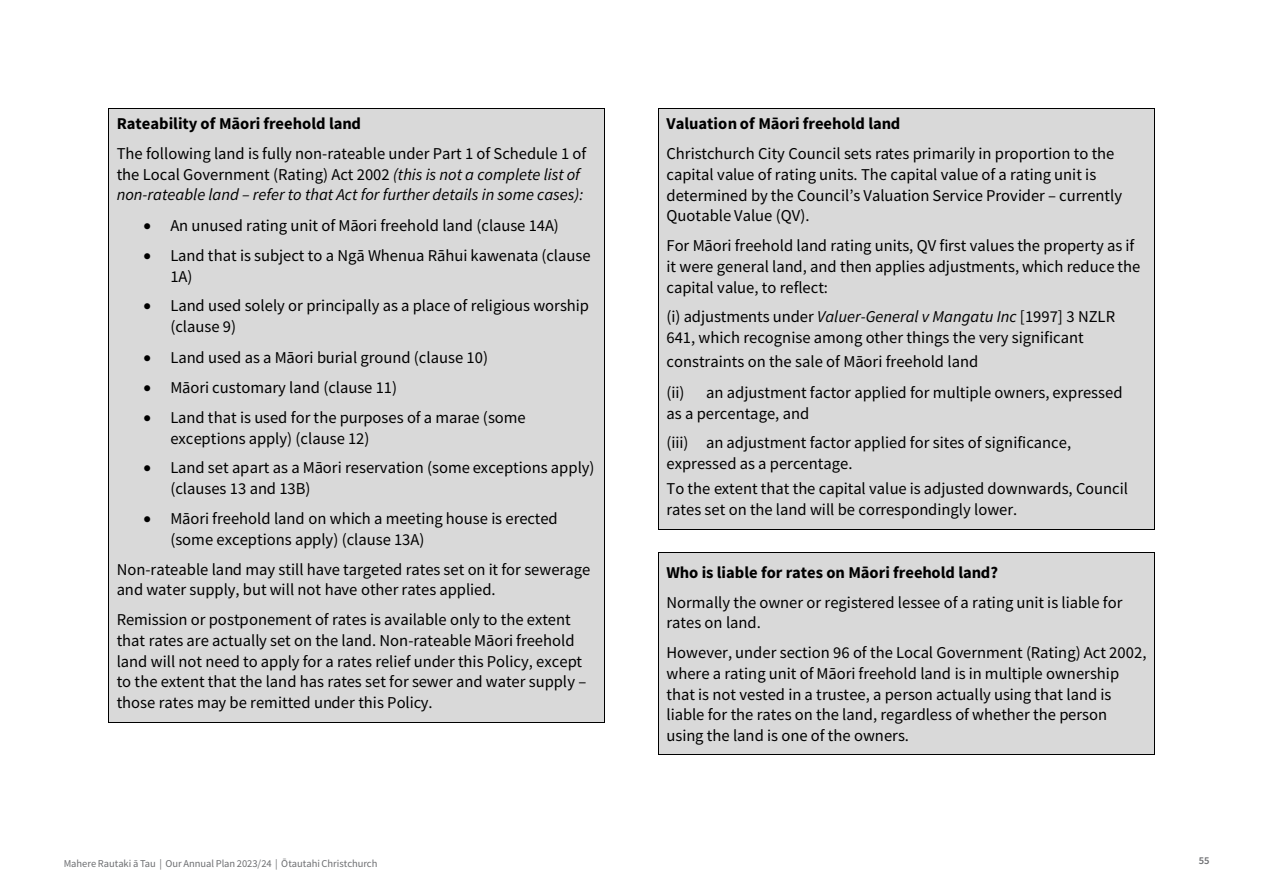
<style>
.page{position:relative;width:1263px;height:893px;background:#fff}
.page>*{position:absolute;margin:0;border:0;box-sizing:border-box;transform-origin:0 0}
.t1{font:16.5px/20.9px "Source Sans Pro";color:#000}
.t2{font:700 16.5px "Source Sans Pro";color:#000}
.t3{font:10.5px "Source Sans Pro";letter-spacing:-.005em;color:#6d6e71}
.t4{font:600 10.5px "Source Sans Pro";color:#6d6e71}
.s1{font-style:italic}
</style>
<div class="page">
<div style="left:109px;top:109px;width:495px;height:613px;background:#d9d9d9"></div>
<hr style="left:109px;top:108px;width:495px;height:1px;background:#000">
<hr style="left:108px;top:109px;width:1px;height:613px;background:#000">
<hr style="left:109px;top:722px;width:495px;height:1px;background:#000">
<hr style="left:604px;top:109px;width:1px;height:613px;background:#000">
<div style="left:659px;top:109px;width:495px;height:420px;background:#d9d9d9"></div>
<hr style="left:659px;top:108px;width:495px;height:1px;background:#000">
<hr style="left:658px;top:109px;width:1px;height:420px;background:#000">
<hr style="left:659px;top:529px;width:495px;height:1px;background:#000">
<hr style="left:1154px;top:109px;width:1px;height:420px;background:#000">
<div style="left:659px;top:553px;width:495px;height:202px;background:#d9d9d9"></div>
<hr style="left:659px;top:552px;width:495px;height:1px;background:#000">
<hr style="left:658px;top:553px;width:1px;height:202px;background:#000">
<hr style="left:659px;top:755px;width:495px;height:1px;background:#000">
<hr style="left:1154px;top:553px;width:1px;height:202px;background:#000">
<p class="t2" style="left:117px;top:113px;width:246px">Rateability of Māori freehold land</p>
<p class="t1" style="left:117px;top:143px;width:471px">The following land is fully non-rateable under Part 1 of Schedule 1 of the Local Government (Rating) Act 2002 <span class="s1">(this is not a complete list of non-rateable land – refer to that Act for further details in some cases):</span></p>
<p class="t1" style="left:143px;top:215px;width:417px">• An unused rating unit of Māori freehold land (clause 14A)</p>
<p class="t1" style="left:170px;top:245px;width:422px;text-indent:-27px">• Land that is subject to a Ngā Whenua Rāhui kawenata (clause<br>1A)</p>
<p class="t1" style="left:170px;top:295px;width:420px;text-indent:-27px">• Land used solely or principally as a place of religious worship (clause 9)</p>
<p class="t1" style="left:143px;top:347px;width:346px">• Land used as a Māori burial ground (clause 10)</p>
<p class="t1" style="left:143px;top:377px;width:255px">• Māori customary land (clause 11)</p>
<p class="t1" style="left:170px;top:407px;width:357px;text-indent:-27px">• Land that is used for the purposes of a marae (some exceptions apply) (clause 12)</p>
<p class="t1" style="left:170px;top:457px;width:426px;text-indent:-27px">• Land set apart as a Māori reservation (some exceptions apply) (clauses 13 and 13B)</p>
<p class="t1" style="left:170px;top:508px;width:389px;text-indent:-27px">• Māori freehold land on which a meeting house is erected (some exceptions apply) (clause 13A)</p>
<p class="t1" style="left:117px;top:559px;width:475px">Non-rateable land may still have targeted rates set on it for sewerage and water supply, but will not have other rates applied.</p>
<p class="t1" style="left:117px;top:609px;width:471px">Remission or postponement of rates is available only to the extent that rates are actually set on the land. Non-rateable Māori freehold land will not need to apply for a rates relief under this Policy, except to the extent that the land has rates set for sewer and water supply – those rates may be remitted under this Policy.</p>
<p class="t2" style="left:666px;top:113px;width:235px">Valuation of Māori freehold land</p>
<p class="t1" style="left:666px;top:143px;width:457px">Christchurch City Council sets rates primarily in proportion to the capital value of rating units. The capital value of a rating unit is determined by the Council’s Valuation Service Provider – currently Quotable Value (QV).</p>
<p class="t1" style="left:666px;top:235px;width:475px">For Māori freehold land rating units, QV first values the property as if it were general land, and then applies adjustments, which reduce the capital value, to reflect:</p>
<p class="t1" style="left:666px;top:306px;width:450px">(i) adjustments under <span class="s1">Valuer-General v Mangatu Inc</span> [1997] 3 NZLR<br>641, which recognise among other things the very significant</p>
<p class="t1" style="left:666px;top:346px;width:458px;line-height:30.8px">constraints on the sale of Māori freehold land<br>(ii) an adjustment factor applied for multiple owners, expressed</p>
<p class="t1" style="left:666px;top:398px;width:406px;line-height:29.5px">as a percentage, and<br>(iii) an adjustment factor applied for sites of significance,</p>
<p class="t1" style="left:666px;top:451px;width:463px;line-height:25.2px">expressed as a percentage.<br>To the extent that the capital value is adjusted downwards, Council</p>
<p class="t1" style="left:666px;top:499px;width:352px">rates set on the land will be correspondingly lower.</p>
<p class="t2" style="left:666px;top:561px;width:333px">Who is liable for rates on Māori freehold land?</p>
<p class="t1" style="left:666px;top:592px;width:457px">Normally the owner or registered lessee of a rating unit is liable for rates on land.</p>
<p class="t1" style="left:666px;top:642px;width:481px">However, under section 96 of the Local Government (Rating) Act 2002, where a rating unit of Māori freehold land is in multiple ownership that is not vested in a trustee, a person actually using that land is liable for the rates on the land, regardless of whether the person using the land is one of the owners.</p>
<p class="t3" style="left:64px;top:857px;width:315px">Mahere Rautaki ā Tau | Our Annual Plan 2023/24 | Ōtautahi Christchurch</p>
<p class="t4" style="left:1199px;top:854px;width:12px">55</p>
</div>
